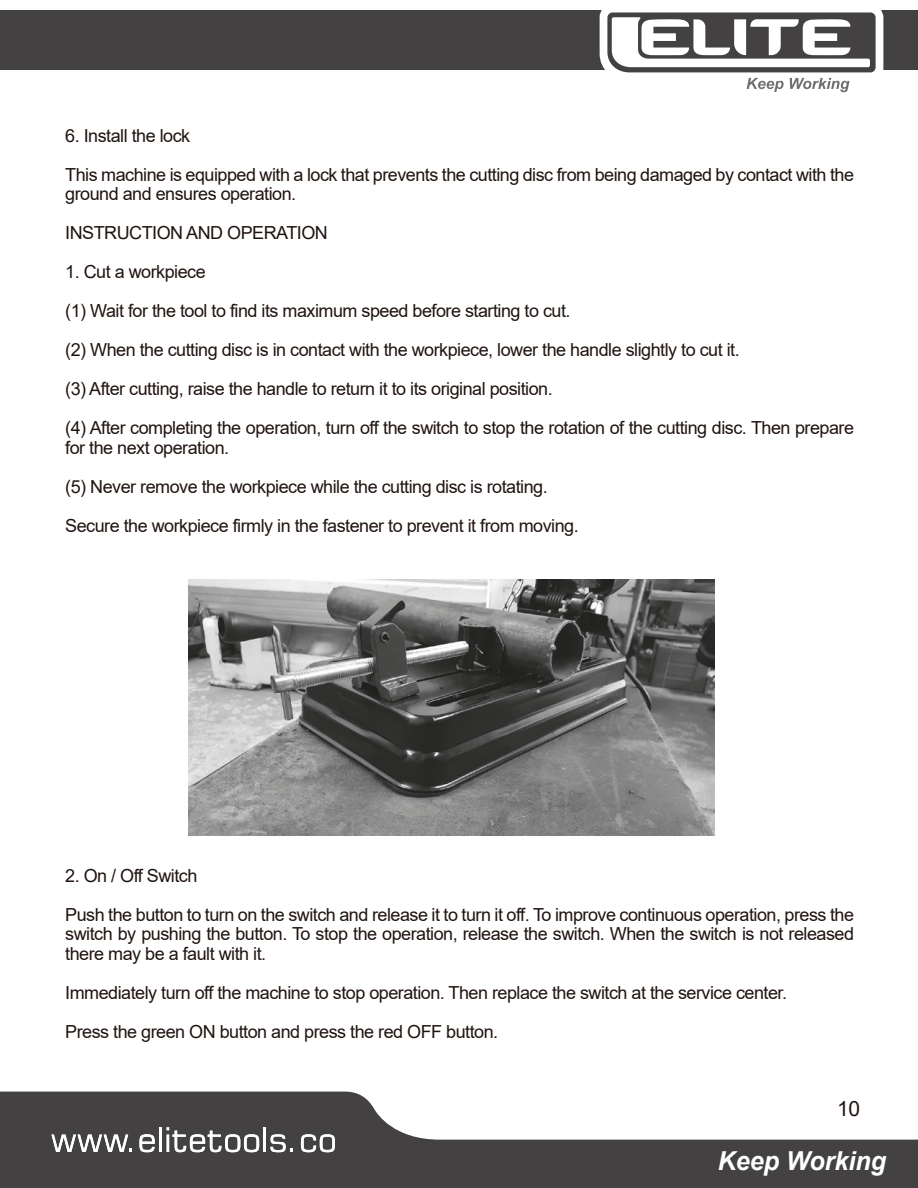
<style>
.page{position:relative;width:918px;height:1188px;background:#fff}
.page>*{position:absolute;margin:0;border:0;box-sizing:border-box;transform-origin:0 0}
.t1{font:italic 700 26.1px "Arial";color:#fff;scale:.96 1}
.t2{font:21px "Arial";color:#201410}
.t3{font:18px/39px "Arial";letter-spacing:-.03em;color:#201410}
</style>
<div class="page">
<svg style="left:0;top:1092px;width:918px;height:96px;fill:#434141"></svg>
<svg style="left:51px;top:1135px;width:80px;height:17px"></svg>
<svg style="left:139px;top:1134px;width:16px;height:18px"></svg>
<hr style="left:159px;top:1127px;width:3px;height:25px;background:#fff">
<svg style="left:167px;top:1127px;width:92px;height:25px"></svg>
<hr style="left:263px;top:1127px;width:3px;height:25px;background:#fff">
<svg style="left:270px;top:1134px;width:23px;height:18px"></svg>
<svg style="left:301px;top:1134px;width:34px;height:18px"></svg>
<div style="left:0;top:11px;width:918px;height:59px;background:#434141"></div>
<svg style="left:595px;top:10px;width:293px;height:82px"></svg>
<img style="left:188px;top:579px;width:527px;height:256px">
<p class="t3" style="left:65px;top:116px;width:790px">6. Install the lock<br>This machine is equipped with a lock that prevents the cutting disc from being damaged by contact with the</p>
<p class="t3" style="left:65px;top:174px;width:264px">ground and ensures operation.<br>INSTRUCTION AND OPERATION</p>
<p class="t3" style="left:65px;top:252px;width:790px">1. Cut a workpiece<br>(1) Wait for the tool to find its maximum speed before starting to cut.<br>(2) When the cutting disc is in contact with the workpiece, lower the handle slightly to cut it.<br>(3) After cutting, raise the handle to return it to its original position.<br>(4) After completing the operation, turn off the switch to stop the rotation of the cutting disc. Then prepare</p>
<p class="t3" style="left:65px;top:428px;width:515px">for the next operation.<br>(5) Never remove the workpiece while the cutting disc is rotating.<br>Secure the workpiece firmly in the fastener to prevent it from moving.</p>
<p class="t3" style="left:65px;top:856px;width:790px">2. On / Off Switch<br>Push the button to turn on the switch and release it to turn it off. To improve continuous operation, press the</p>
<p class="t3" style="left:65px;top:924px;width:790px;line-height:19.5px">switch by pushing the button. To stop the operation, release the switch. When the switch is not released there may be a fault with it.</p>
<p class="t3" style="left:65px;top:973px;width:723px">Immediately turn off the machine to stop operation. Then replace the switch at the service center.<br>Press the green ON button and press the red OFF button.</p>
<p class="t2" style="left:837px;top:1094px;width:24px">10</p>
<h1 class="t1" style="left:718px;top:1143px;width:177px">Keep Working</h1>
</div>
